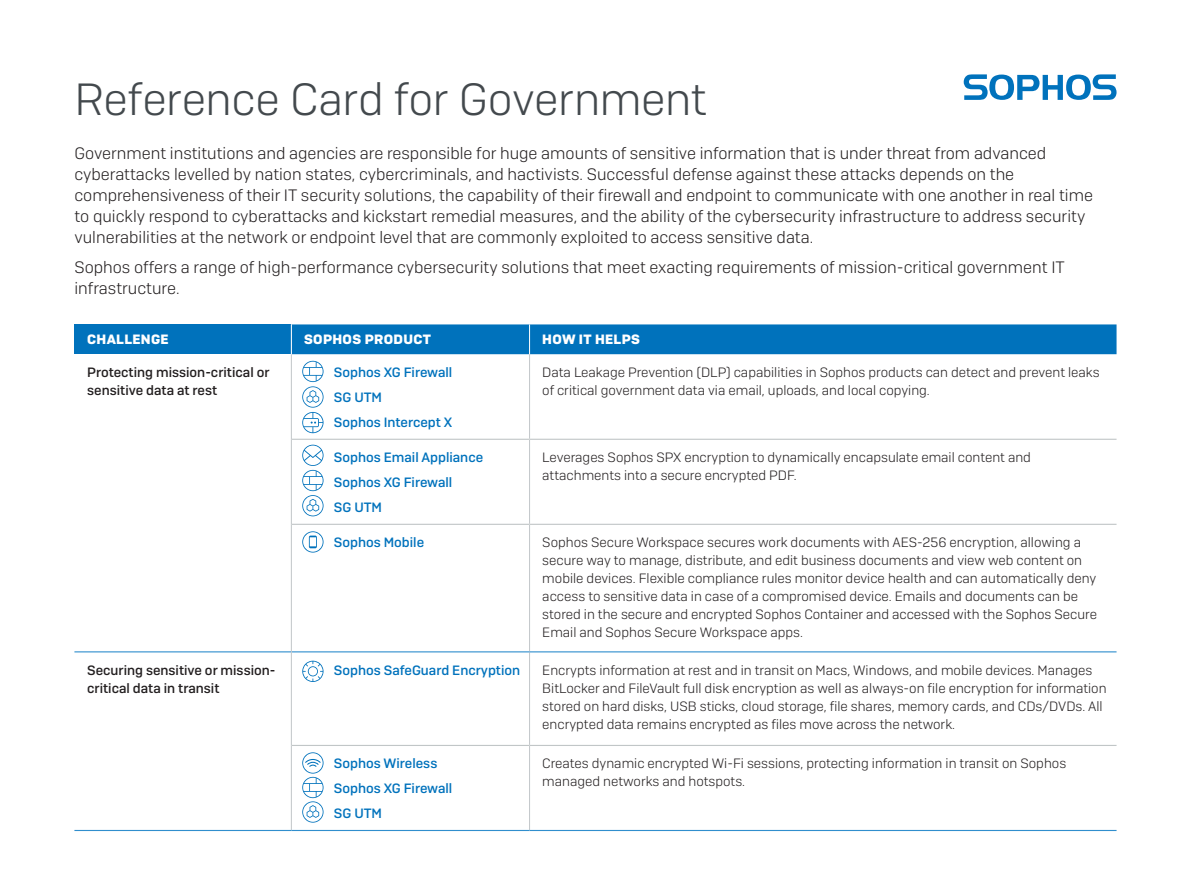
<style>
.page{position:relative;width:1191px;height:893px;background:#fff}
.page>*{position:absolute;margin:0;border:0;box-sizing:border-box;transform-origin:0 0}
.t1{font:300 45px "Sophos Sans";letter-spacing:-.01em;color:#43494d}
.Subheading_2{font:300 16.5px/21px "Sophos Sans";color:#231f20}
.Subhead{font:300 13.5px/18px "Sophos Sans";color:#231f20}
.Subhead-2{font:500 13.5px "Sophos Sans";color:#0072bc}
.Table_Body_Copy{font:300 13.5px/18px "Sophos Sans";color:#231f20}
.Subhead-3{font:500 13.5px/18px "Sophos Sans";color:#231f20}
.Subhead-4{font:700 13.5px "Sophos Sans";letter-spacing:.025em;color:#fff}
</style>
<div class="page">
<svg style="left:963px;top:74px;width:153px;height:26px"></svg>
<div style="left:74px;top:324px;width:217px;height:30px;background:#0072bc"></div>
<div style="left:292px;top:324px;width:824px;height:30px;background:#0072bc"></div>
<hr style="left:529px;top:354px;width:1px;height:85px;background:#c2c6c9">
<hr style="left:529px;top:440px;width:1px;height:84px;background:#c2c6c9">
<hr style="left:529px;top:525px;width:1px;height:126px;background:#c2c6c9">
<hr style="left:529px;top:652px;width:1px;height:93px;background:#c2c6c9">
<hr style="left:529px;top:746px;width:1px;height:84px;background:#c2c6c9">
<hr style="left:291px;top:354px;width:1px;height:85px;background:#c2c6c9">
<hr style="left:291px;top:439px;width:1px;height:85px;background:#c2c6c9">
<hr style="left:291px;top:524px;width:1px;height:128px;background:#c2c6c9">
<hr style="left:292px;top:439px;width:237px;height:1px;background:#c1c6c7">
<hr style="left:529px;top:439px;width:587px;height:1px;background:#c1c6c7">
<hr style="left:292px;top:651px;width:237px;height:1px;background:#308ecd">
<hr style="left:529px;top:651px;width:587px;height:1px;background:#308ecd">
<hr style="left:292px;top:524px;width:237px;height:1px;background:#c1c6c7">
<hr style="left:529px;top:524px;width:587px;height:1px;background:#c1c6c7">
<hr style="left:74px;top:651px;width:217px;height:1px;background:#308ecd">
<hr style="left:291px;top:652px;width:1px;height:93px;background:#c2c6c9">
<hr style="left:291px;top:745px;width:1px;height:85px;background:#c2c6c9">
<hr style="left:292px;top:745px;width:237px;height:1px;background:#c1c6c7">
<hr style="left:529px;top:745px;width:587px;height:1px;background:#c1c6c7">
<hr style="left:291px;top:830px;width:238px;height:1px;background:#308ecd">
<hr style="left:529px;top:830px;width:587px;height:1px;background:#308ecd">
<hr style="left:74px;top:830px;width:217px;height:1px;background:#308ecd">
<hr style="left:529px;top:324px;width:1px;height:30px;background:#fff">
<svg style="left:302px;top:361px;width:21px;height:72px"></svg>
<svg style="left:302px;top:445px;width:21px;height:71px"></svg>
<svg style="left:302px;top:531px;width:21px;height:22px"></svg>
<svg style="left:302px;top:661px;width:21px;height:21px"></svg>
<svg style="left:302px;top:752px;width:21px;height:71px"></svg>
<p class="t1" style="left:74px;top:73px;width:634px">Reference Card for Government</p>
<p class="Subheading_2" style="left:74px;top:143px;width:1020px">Government institutions and agencies are responsible for huge amounts of sensitive information that is under threat from advanced cyberattacks levelled by nation states, cybercriminals, and hactivists. Successful defense against these attacks depends on the comprehensiveness of their IT security solutions, the capability of their firewall and endpoint to communicate with one another in real time to quickly respond to cyberattacks and kickstart remedial measures, and the ability of the cybersecurity infrastructure to address security vulnerabilities at the network or endpoint level that are commonly exploited to access sensitive data.</p>
<p class="Subheading_2" style="left:74px;top:256px;width:992px">Sophos offers a range of high-performance cybersecurity solutions that meet exacting requirements of mission-critical government IT infrastructure.</p>
<p class="Subhead-4" style="left:87px;top:331px;width:83px">CHALLENGE</p>
<p class="Subhead-4" style="left:304px;top:331px;width:128px">SOPHOS PRODUCT</p>
<p class="Subhead-4" style="left:542px;top:330px;width:99px">HOW IT HELPS</p>
<p class="Subhead-3" style="left:87px;top:363px;width:184px">Protecting mission-critical or sensitive data at rest</p>
<p class="Subhead-2" style="left:334px;top:364px;width:120px">Sophos XG Firewall</p>
<p class="Subhead-2" style="left:334px;top:389px;width:50px">SG UTM</p>
<p class="Subhead-2" style="left:334px;top:414px;width:120px">Sophos Intercept X</p>
<p class="Table_Body_Copy" style="left:542px;top:363px;width:559px">Data Leakage Prevention (DLP) capabilities in Sophos products can detect and prevent leaks of critical government data via email, uploads, and local copying.</p>
<p class="Subhead-2" style="left:334px;top:449px;width:151px">Sophos Email Appliance</p>
<p class="Subhead-2" style="left:334px;top:474px;width:120px">Sophos XG Firewall</p>
<p class="Subhead-2" style="left:334px;top:499px;width:50px">SG UTM</p>
<p class="Subhead" style="left:542px;top:448px;width:490px">Leverages Sophos SPX encryption to dynamically encapsulate email content and attachments into a secure encrypted PDF.</p>
<p class="Subhead-2" style="left:334px;top:534px;width:92px">Sophos Mobile</p>
<p class="Subhead" style="left:542px;top:533px;width:556px">Sophos Secure Workspace secures work documents with AES-256 encryption, allowing a secure way to manage, distribute, and edit business documents and view web content on mobile devices. Flexible compliance rules monitor device health and can automatically deny access to sensitive data in case of a compromised device. Emails and documents can be stored in the secure and encrypted Sophos Container and accessed with the Sophos Secure Email and Sophos Secure Workspace apps.</p>
<p class="Subhead-3" style="left:87px;top:661px;width:190px">Securing sensitive or mission&shy;critical data in transit</p>
<p class="Subhead-2" style="left:334px;top:662px;width:188px">Sophos SafeGuard Encryption</p>
<p class="Subhead" style="left:542px;top:661px;width:566px">Encrypts information at rest and in transit on Macs, Windows, and mobile devices. Manages BitLocker and FileVault full disk encryption as well as always-on file encryption for information stored on hard disks, USB sticks, cloud storage, file shares, memory cards, and CDs/DVDs. All encrypted data remains encrypted as files move across the network.</p>
<p class="Subhead-2" style="left:334px;top:755px;width:105px">Sophos Wireless</p>
<p class="Subhead-2" style="left:334px;top:780px;width:120px">Sophos XG Firewall</p>
<p class="Subhead-2" style="left:334px;top:805px;width:50px">SG UTM</p>
<p class="Subhead" style="left:542px;top:754px;width:525px">Creates dynamic encrypted Wi-Fi sessions, protecting information in transit on Sophos managed networks and hotspots.</p>
</div>
